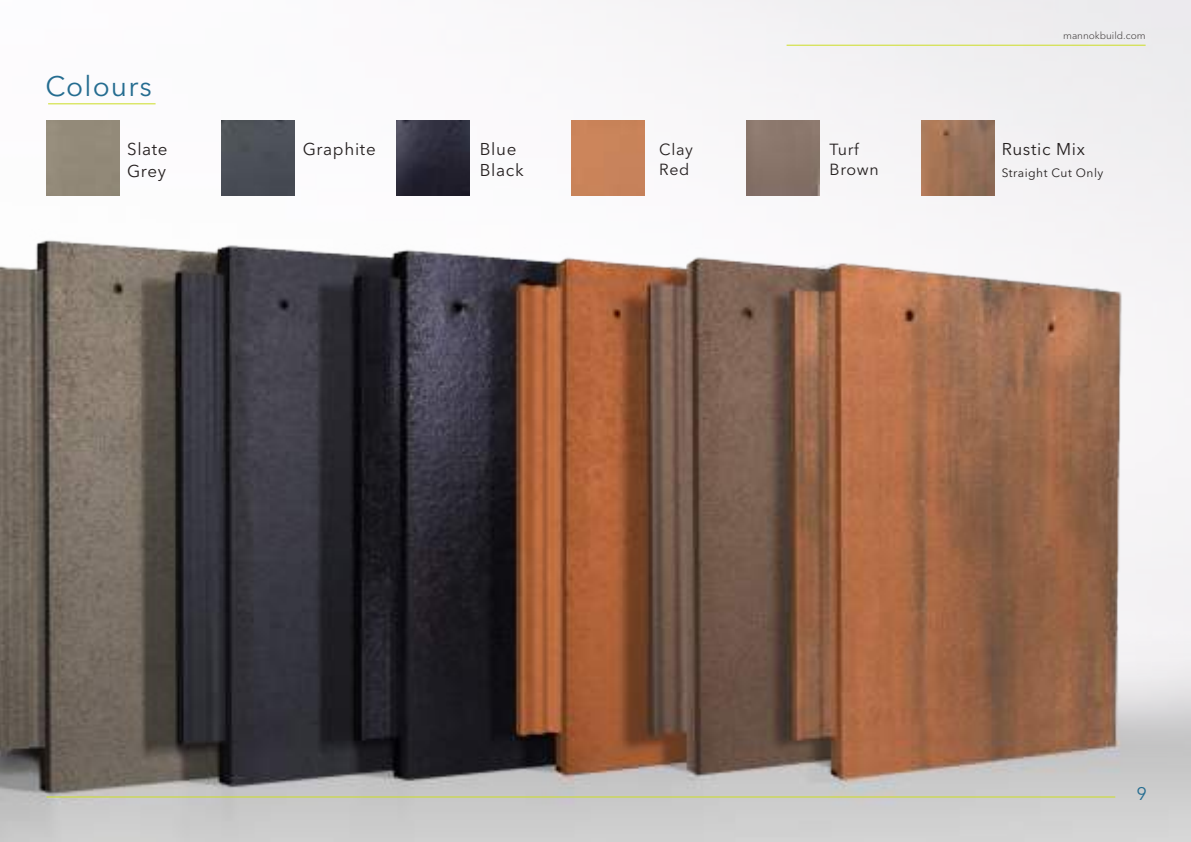
<style>
.page{position:relative;width:1191px;height:842px;background:#fff}
.page>*{position:absolute;margin:0;border:0;box-sizing:border-box;transform-origin:0 0}
.t1{font:28px "Avenir Next LT Pro";letter-spacing:.04em;color:#246c90}
.t2{font:18px "Avenir Next LT Pro";color:#246c90}
.t3{font:17px/21px "Avenir Next LT Pro";letter-spacing:.04em;color:#241f1f}
.t4{font:16px/20px "Avenir Next LT Pro";letter-spacing:.04em;color:#241f1f}
.t5{font:12px "Avenir Next LT Pro";letter-spacing:.04em;color:#241f1f}
.t6{font:300 10px "Avenir Next LT Pro";color:#393535}
</style>
<div class="page">
<img style="left:48px;top:0;width:1143px;height:230px">
<img style="left:0;top:230px;width:1191px;height:612px">
<hr style="left:786px;top:45px;width:359px;height:1px;background:#ccdd25">
<div style="left:221px;top:120px;width:73px;height:76px;background:#4b4f57"></div>
<img style="left:396px;top:120px;width:73px;height:76px">
<div style="left:46px;top:120px;width:73px;height:76px;background:#938a79"></div>
<div style="left:746px;top:120px;width:73px;height:76px;background:#887469"></div>
<img style="left:921px;top:120px;width:73px;height:76px">
<div style="left:571px;top:120px;width:73px;height:76px;background:#c9835b"></div>
<hr style="left:46px;top:797px;width:1069px;height:1px;background:#ccdd25">
<hr style="left:48px;top:103px;width:108px;height:1px;background:#ccdd25">
<h1 class="t1" style="left:45px;top:70px;width:108px">Colours</h1>
<p class="t6" style="left:1063px;top:29px;width:84px">mannokbuild.com</p>
<p class="t3" style="left:303px;top:139px;width:75px">Graphite</p>
<p class="t4" style="left:659px;top:139px;width:35px">Clay<br>Red</p>
<p class="t4" style="left:829px;top:139px;width:51px">Turf<br>Brown</p>
<p class="t3" style="left:480px;top:139px;width:46px">Blue<br>Black</p>
<p class="t3" style="left:127px;top:139px;width:42px">Slate<br>Grey</p>
<p class="t3" style="left:1001px;top:139px;width:85px">Rustic Mix</p>
<p class="t5" style="left:1001px;top:165px;width:103px">Straight Cut Only</p>
<p class="t2" style="left:1136px;top:783px;width:12px">9</p>
</div>
